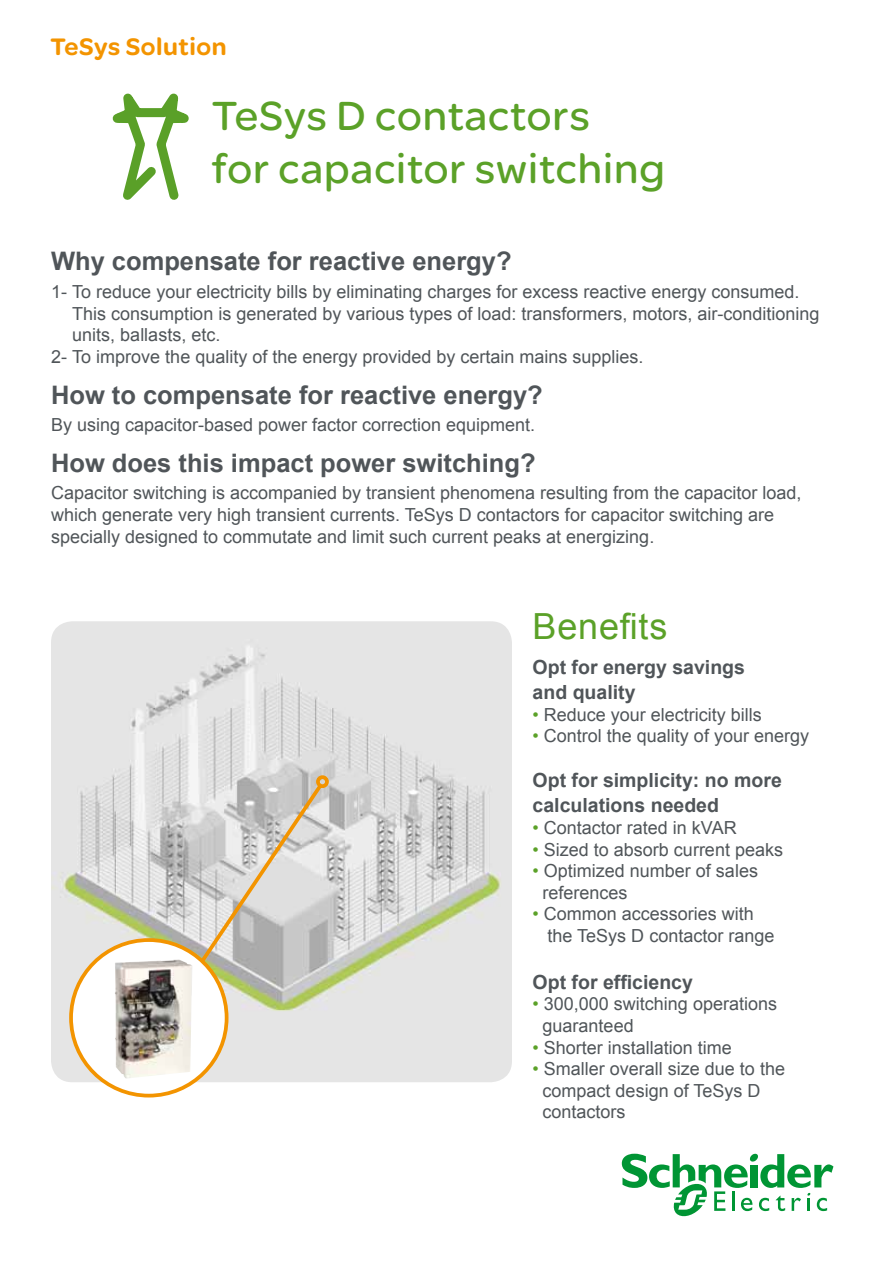
<style>
.page{position:relative;width:893px;height:1263px;background:#fff}
.page>*{position:absolute;margin:0;border:0;box-sizing:border-box;transform-origin:0 0}
.t1{font:43.5px/52.5px "SE Optimist";letter-spacing:.02em;color:#5ba128}
.t2{font:36px "Arial";letter-spacing:.02em;color:#5ba128}
.t3{font:700 25.5px "Arial";color:#505559}
.t4{font:900 25.5px "SE Optimist";letter-spacing:.02em;color:#f39400}
.t5{font:700 19.5px/25.2px "Arial";color:#505559}
.t6{font:18px/21.6px "Arial";color:#505559}
.s1{color:#5ba128}
</style>
<div class="page">
<svg style="left:622px;top:1154px;width:211px;height:62px"></svg>
<svg style="left:113px;top:94px;width:76px;height:106px"></svg>
<img style="left:51px;top:621px;width:461px;height:461px">
<div style="left:71px;top:940px;width:156px;height:155px;background:#fff;border-radius:50%"></div>
<div style="left:69px;top:938px;width:159px;height:159px;border:4px solid #f39400;border-radius:50%"></div>
<img style="left:115px;top:959px;width:77px;height:119px">
<div style="left:316px;top:775px;width:13px;height:13px;border:4px solid #f39400;border-radius:50%"></div>
<svg style="left:197px;top:780px;width:129px;height:187px;background:#cfcbc6"></svg>
<h3 class="t4" style="left:51px;top:28px;width:177px">TeSys Solution</h3>
<h1 class="t1" style="left:212px;top:88px;width:454px">TeSys D contactors<br>for capacitor switching</h1>
<h3 class="t3" style="left:51px;top:244px;width:462px">Why compensate for reactive energy?</h3>
<p class="t6" style="left:51px;top:281px;width:750px">1- To reduce your electricity bills by eliminating charges for excess reactive energy consumed.</p>
<p class="t6" style="left:72px;top:303px;width:749px">This consumption is generated by various types of load: transformers, motors, air-conditioning units, ballasts, etc.</p>
<p class="t6" style="left:51px;top:346px;width:594px">2- To improve the quality of the energy provided by certain mains supplies.</p>
<h3 class="t3" style="left:51px;top:378px;width:493px">How to compensate for reactive energy?</h3>
<p class="t6" style="left:51px;top:414px;width:486px">By using capacitor-based power factor correction equipment.</p>
<h3 class="t3" style="left:51px;top:446px;width:486px">How does this impact power switching?</h3>
<p class="t6" style="left:51px;top:482px;width:752px">Capacitor switching is accompanied by transient phenomena resulting from the capacitor load, which generate very high transient currents. TeSys D contactors for capacitor switching are specially designed to commutate and limit such current peaks at energizing.</p>
<h2 class="t2" style="left:533px;top:602px;width:136px">Benefits</h2>
<p class="t5" style="left:533px;top:655px;width:214px">Opt for energy savings and quality</p>
<p class="t6" style="left:533px;top:704px;width:231px"><span class="s1">•</span> Reduce your electricity bills</p>
<p class="t6" style="left:533px;top:725px;width:278px"><span class="s1">•</span> Control the quality of your energy</p>
<p class="t5" style="left:533px;top:768px;width:251px">Opt for simplicity: no more calculations needed</p>
<p class="t6" style="left:533px;top:817px;width:206px"><span class="s1">•</span> Contactor rated in kVAR</p>
<p class="t6" style="left:533px;top:839px;width:252px"><span class="s1">•</span> Sized to absorb current peaks</p>
<p class="t6" style="left:543px;top:860px;width:217px;text-indent:-10px"><span class="s1">•</span> Optimized number of sales references</p>
<p class="t6" style="left:548px;top:903px;width:228px;text-indent:-15px"><span class="s1">•</span> Common accessories with the TeSys D contactor range</p>
<p class="t5" style="left:533px;top:970px;width:162px">Opt for efficiency</p>
<p class="t6" style="left:543px;top:993px;width:236px;text-indent:-10px"><span class="s1">•</span> 300,000 switching operations guaranteed</p>
<p class="t6" style="left:533px;top:1037px;width:201px"><span class="s1">•</span> Shorter installation time</p>
<p class="t6" style="left:543px;top:1058px;width:244px;text-indent:-10px"><span class="s1">•</span> Smaller overall size due to the compact design of TeSys D contactors</p>
</div>
